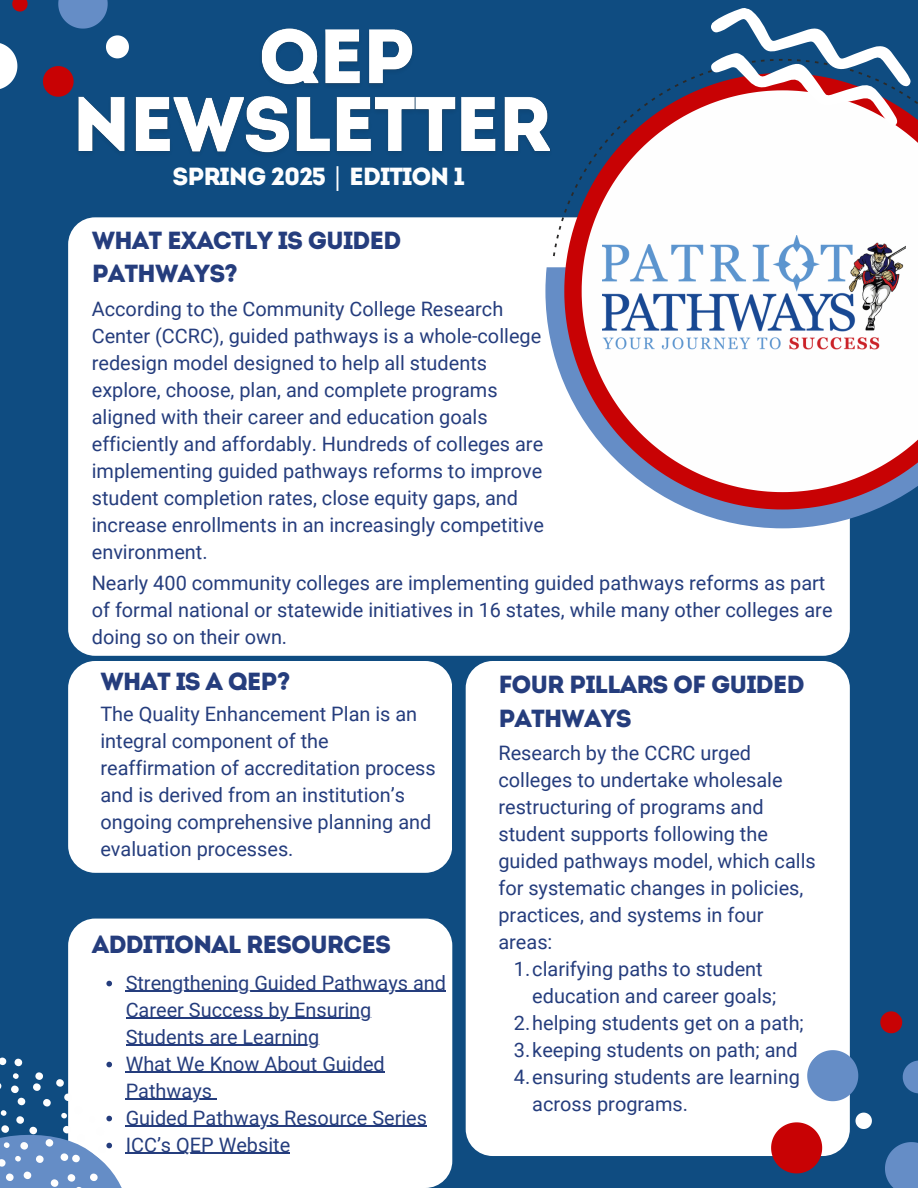
<style>
.page{position:relative;width:918px;height:1188px;background:#0f4c81}
.page>*{position:absolute;margin:0;border:0;box-sizing:border-box;transform-origin:0 0}
.t1{font:24.75px/33.9px "Intro";letter-spacing:-.045em;color:#253d7d}
.t2{font:24.75px "Intro";letter-spacing:-.045em;color:#fefefe}
.t3{font:19.95px/27px "Roboto";color:#253d7d}
.s1{font-family:"Noto Sans"}
</style>
<div class="page">
<div style="left:68px;top:217px;width:781px;height:439px;background:#fff;border-radius:27px"></div>
<svg style="left:545px;top:267px;width:331px;height:261px"></svg>
<svg style="left:564px;top:256px;width:345px;height:253px"></svg>
<svg style="left:586px;top:256px;width:332px;height:232px"></svg>
<svg style="left:553px;top:73px;width:365px;height:183px;fill:#fefefe"></svg>
<svg style="left:705px;top:8px;width:212px;height:119px"></svg>
<svg style="left:43px;top:66px;width:31px;height:31px"></svg>
<svg style="left:58px;top:0;width:50px;height:29px"></svg>
<svg style="left:0;top:43px;width:17px;height:46px"></svg>
<svg style="left:106px;top:35px;width:23px;height:23px"></svg>
<svg style="left:12px;top:0;width:16px;height:12px"></svg>
<div style="left:466px;top:661px;width:384px;height:495px;background:#fff;border-radius:27px"></div>
<svg style="left:771px;top:1007px;width:147px;height:181px"></svg>
<div style="left:68px;top:661px;width:384px;height:212px;background:#fff;border-radius:27px"></div>
<div style="left:68px;top:919px;width:384px;height:269px;background:#fff;border-radius:27px"></div>
<img style="left:602px;top:235px;width:304px;height:117px">
<img style="left:72px;top:93px;width:485px;height:78px">
<svg style="left:106px;top:981px;width:6px;height:5px"></svg>
<hr style="left:126px;top:991px;width:320px;height:1px;background:#253d7d">
<hr style="left:126px;top:1018px;width:245px;height:1px;background:#253d7d">
<hr style="left:126px;top:1045px;width:193px;height:1px;background:#253d7d">
<hr style="left:126px;top:1072px;width:259px;height:1px;background:#253d7d">
<hr style="left:126px;top:1099px;width:86px;height:1px;background:#253d7d">
<hr style="left:126px;top:1126px;width:301px;height:1px;background:#253d7d">
<svg style="left:0;top:1054px;width:173px;height:134px"></svg>
<hr style="left:126px;top:1153px;width:164px;height:1px;background:#253d7d">
<img style="left:255px;top:28px;width:166px;height:76px">
<p class="t2" style="left:172px;top:166px;width:294px">SPRING 2025 <span class="s1">|</span> EDITION 1</p>
<p class="t1" style="left:92px;top:225px;width:311px">WHAT EXACTLY IS GUIDED<br>PATHWAYS?</p>
<p class="t3" style="left:92px;top:296px;width:454px">According to the Community College Research Center (CCRC), guided pathways is a whole-college redesign model designed to help all students explore, choose, plan, and complete programs aligned with their career and education goals efficiently and affordably. Hundreds of colleges are implementing guided pathways reforms to improve student completion rates, close equity gaps, and increase enrollments in an increasingly competitive environment.</p>
<h2 class="t3" style="left:92px;top:570px;width:742px">Nearly 400 community colleges are implementing guided pathways reforms as part of formal national or statewide initiatives in 16 states, while many other colleges are doing so on their own.</h2>
<p class="t1" style="left:100px;top:666px;width:191px">WHAT IS A QEP?</p>
<h2 class="t3" style="left:100px;top:701px;width:337px">The Quality Enhancement Plan is an integral component of the reaffirmation of accreditation process and is derived from an institution’s ongoing comprehensive planning and evaluation processes.</h2>
<p class="t1" style="left:92px;top:930px;width:301px">ADDITIONAL RESOURCES</p>
<h2 class="t3" style="left:126px;top:969px;width:322px">Strengthening Guided Pathways and</h2>
<p class="t3" style="left:126px;top:996px;width:247px">Career Success by Ensuring</p>
<p class="t3" style="left:126px;top:1023px;width:261px">Students are Learning<br>What We Know About Guided</p>
<h2 class="t3" style="left:126px;top:1077px;width:303px">Pathways<br>Guided Pathways Resource Series</h2>
<p class="t3" style="left:126px;top:1131px;width:166px">ICC’s QEP Website</p>
<p class="t1" style="left:498px;top:670px;width:308px">FOUR PILLARS OF GUIDED<br>PATHWAYS</p>
<h2 class="t3" style="left:498px;top:740px;width:319px">Research by the CCRC urged colleges to undertake wholesale restructuring of programs and student supports following the guided pathways model, which calls for systematic changes in policies, practices, and systems in four areas:</h2>
<p class="t3" style="left:532px;top:956px;width:246px;text-indent:-18px">1.clarifying paths to student education and career goals;</p>
<p class="t3" style="left:514px;top:1010px;width:292px">2.helping students get on a path;</p>
<p class="t3" style="left:514px;top:1037px;width:285px">3.keeping students on path; and</p>
<p class="t3" style="left:532px;top:1064px;width:269px;text-indent:-18px">4.ensuring students are learning across programs.</p>
</div>
